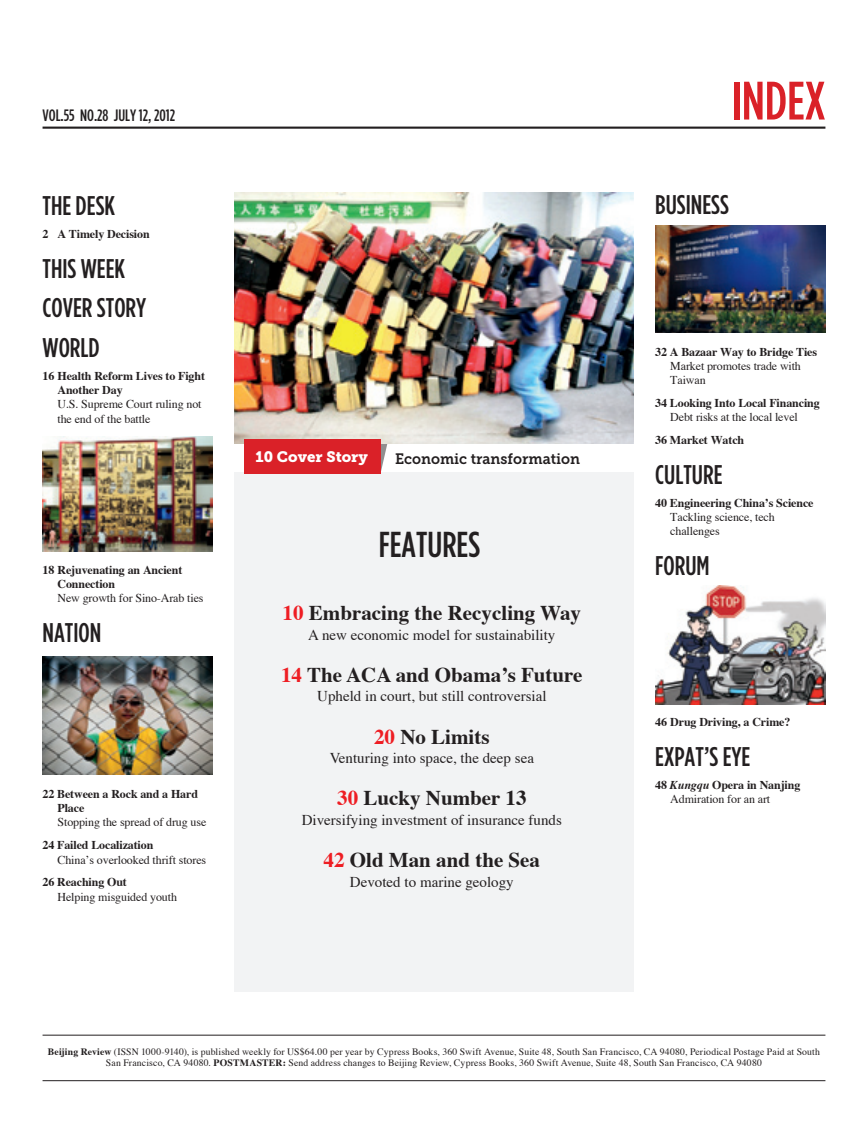
<style>
.page{position:relative;width:868px;height:1136px;background:#fff}
.page>*{position:absolute;margin:0;border:0;box-sizing:border-box;transform-origin:0 0}
.t1{font:500 condensed 54px "Gotham HTF";color:#da2128}
.t2{font:500 condensed 36px "Gotham HTF";color:#231f20}
.t3{font:500 condensed 27px/39.8px "Gotham HTF";color:#231f20}
.t4{font:700 21px "Times";color:#231f20}
.t5{font:500 condensed 16.5px "Gotham HTF";color:#231f20}
.t6{font:15px "Times";color:#231f20}
.t7{font:15px "Museo Slab 700";color:#231f20;scale:.95 1}
.t8{font:15px "Museo Slab 900";color:#fff}
.t9{font:12px/14.2px "Times";letter-spacing:-.01em;color:#231f20}
.t10{font:700 12px/14.2px "Times";letter-spacing:-.01em;color:#231f20}
.t11{font:9.75px/11.2px "Times";letter-spacing:.015em;color:#231f20;text-align:center}
.s1{color:#ee1d23}
.s2{font-weight:700}
.s3{font-weight:700;font-style:italic}
</style>
<div class="page">
<hr style="left:43px;top:126px;width:782px;height:3px;background:#231f20">
<hr style="left:43px;top:1034px;width:782px;height:1px;background:#231f20">
<hr style="left:43px;top:1080px;width:782px;height:1px;background:#231f20">
<div style="left:234px;top:472px;width:400px;height:519px;background:#f2f3f4"></div>
<svg style="left:380px;top:443px;width:7px;height:30px"></svg>
<img style="left:234px;top:192px;width:400px;height:251px">
<div style="left:244px;top:439px;width:136px;height:34px;background:#da2128"></div>
<img style="left:43px;top:436px;width:170px;height:115px">
<img style="left:43px;top:656px;width:170px;height:118px">
<img style="left:655px;top:225px;width:170px;height:107px">
<img style="left:655px;top:585px;width:170px;height:119px">
<h3 class="t5" style="left:43px;top:106px;width:134px">VOL.55 NO.28 JULY 12, 2012</h3>
<h1 class="t1" style="left:731px;top:71px;width:95px">INDEX</h1>
<h3 class="t3" style="left:655px;top:184px;width:75px">BUSINESS</h3>
<h3 class="t3" style="left:43px;top:185px;width:74px">THE DESK</h3>
<p class="t10" style="left:43px;top:227px;width:109px">2 A Timely Decision</p>
<h3 class="t3" style="left:43px;top:248px;width:105px">THIS WEEK<br>COVER STORY<br>WORLD</h3>
<p class="t10" style="left:58px;top:369px;width:149px;text-indent:-15px">16 Health Reform Lives to Fight<br>Another Day</p>
<p class="t9" style="left:58px;top:398px;width:145px">U.S. Supreme Court ruling not the end of the battle</p>
<p class="t10" style="left:655px;top:345px;width:163px">32 A Bazaar Way to Bridge Ties</p>
<p class="t9" style="left:670px;top:359px;width:132px">Market promotes trade with<br>Taiwan</p>
<p class="t10" style="left:655px;top:396px;width:166px">34 Looking Into Local Financing</p>
<p class="t9" style="left:670px;top:411px;width:129px">Debt risks at the local level</p>
<p class="t10" style="left:655px;top:433px;width:90px">36 Market Watch</p>
<h3 class="t3" style="left:655px;top:454px;width:69px">CULTURE</h3>
<p class="t10" style="left:655px;top:496px;width:160px">40 Engineering China’s Science</p>
<p class="t9" style="left:670px;top:510px;width:106px">Tackling science, tech challenges</p>
<h3 class="t8" style="left:255px;top:448px;width:114px">10 Cover Story</h3>
<h3 class="t7" style="left:395px;top:450px;width:196px">Economic transformation</h3>
<h2 class="t2" style="left:378px;top:524px;width:103px">FEATURES</h2>
<p class="t10" style="left:43px;top:563px;width:141px">18 Rejuvenating an Ancient</p>
<h3 class="t3" style="left:655px;top:545px;width:56px">FORUM</h3>
<p class="t10" style="left:58px;top:577px;width:59px">Connection</p>
<p class="t9" style="left:58px;top:591px;width:147px">New growth for Sino-Arab ties</p>
<h3 class="t3" style="left:43px;top:612px;width:60px">NATION</h3>
<h3 class="t4" style="left:282px;top:599px;width:300px"><span class="s1">10</span> Embracing the Recycling Way</h3>
<h3 class="t6" style="left:308px;top:625px;width:249px">A new economic model for sustainability</h3>
<h3 class="t4" style="left:281px;top:660px;width:303px"><span class="s1">14</span> The ACA and Obama’s Future</h3>
<h3 class="t6" style="left:317px;top:686px;width:231px">Upheld in court, but still controversial</h3>
<h3 class="t4" style="left:374px;top:722px;width:117px"><span class="s1">20</span> No Limits</h3>
<h3 class="t6" style="left:330px;top:748px;width:206px">Venturing into space, the deep sea</h3>
<h3 class="t4" style="left:337px;top:784px;width:191px"><span class="s1">30</span> Lucky Number 13</h3>
<h3 class="t6" style="left:302px;top:810px;width:261px">Diversifying investment of insurance funds</h3>
<h3 class="t4" style="left:323px;top:846px;width:218px"><span class="s1">42</span> Old Man and the Sea</h3>
<h3 class="t6" style="left:350px;top:872px;width:165px">Devoted to marine geology</h3>
<p class="t10" style="left:655px;top:715px;width:137px">46 Drug Driving, a Crime?</p>
<h3 class="t3" style="left:655px;top:736px;width:97px">EXPAT’S EYE</h3>
<p class="t9" style="left:670px;top:778px;width:132px;text-indent:-15px"><span class="s2">48</span> <span class="s3">Kungqu</span> <span class="s2">Opera in Nanjing<br></span>Admiration for an art</p>
<p class="t10" style="left:58px;top:787px;width:142px;text-indent:-15px">22 Between a Rock and a Hard<br>Place</p>
<p class="t9" style="left:58px;top:816px;width:150px">Stopping the spread of drug use</p>
<p class="t10" style="left:43px;top:838px;width:112px">24 Failed Localization</p>
<p class="t9" style="left:58px;top:853px;width:150px">China’s overlooked thrift stores</p>
<p class="t10" style="left:43px;top:875px;width:86px">26 Reaching Out</p>
<p class="t9" style="left:58px;top:890px;width:121px">Helping misguided youth</p>
<p class="t11" style="left:48px;top:1046px;width:773px"><span class="s2">Beijing Review</span> (ISSN 1000-9140), is published weekly for US$64.00 per year by Cypress Books, 360 Swift Avenue, Suite 48, South San Francisco, CA 94080, Periodical Postage Paid at South<br>San Francisco, CA 94080. <span class="s2">POSTMASTER:</span> Send address changes to Beijing Review, Cypress Books, 360 Swift Avenue, Suite 48, South San Francisco, CA 94080</p>
</div>
